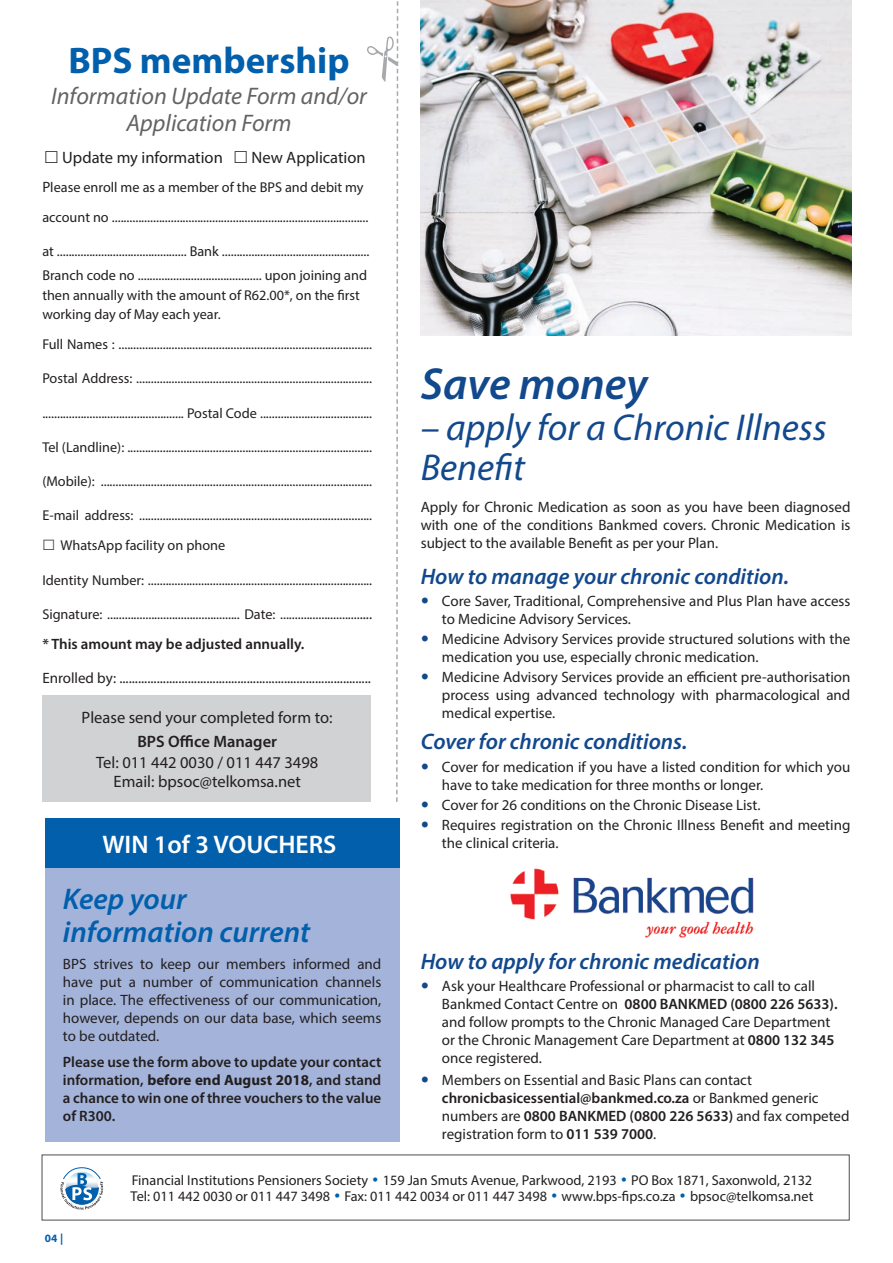
<style>
.page{position:relative;width:893px;height:1263px;background:#fff}
.page>*{position:absolute;margin:0;border:0;box-sizing:border-box;transform-origin:0 0}
.t1{font:italic 600 45px "Myriad Pro";color:#12488c}
.t2{font:italic 37.5px/40.5px "Myriad Pro";color:#12488c}
.t3{font:700 37.2px "Myriad Pro";color:#015fac}
.t4{font:italic 600 30px/33px "Myriad Pro";color:#015fac}
.t5{font:600 25.5px "Myriad Pro";color:#fff}
.t6{font:italic 24px/27px "Myriad Pro";color:#636366;text-align:center}
.t7{font:italic 600 22.5px "Myriad Pro";color:#12488c}
.t8{font:16.5px/18.6px "Myriad Pro";color:#231f20;text-align:center}
.t9{font:600 16.5px "Myriad Pro";color:#231f20}
.t10{font:15px/18px "Myriad Pro";color:#231f20}
.t11{font:600 15px/18px "Myriad Pro";color:#231f20;text-align:justify}
.t12{font:14.25px/30px "Myriad Pro";color:#231f20}
.t13{font:700 11.25px "Myriad Pro";color:#015fac}
.s1{font-size:15px}
.s2{font-weight:700}
.s3{font-weight:600}
.s4{font-family:"Gothic 720 BT Roman B";color:#015fac}
</style>
<div class="page">
<div style="left:43px;top:695px;width:328px;height:107px;background:#d1d2d4"></div>
<svg style="left:367px;top:1px;width:32px;height:801px"></svg>
<div style="left:45px;top:867px;width:354px;height:275px;background:#a3b3da"></div>
<img style="left:421px;top:0;width:430px;height:336px">
<img style="left:510px;top:868px;width:244px;height:70px">
<svg style="left:60px;top:1167px;width:43px;height:43px"></svg>
<div style="left:45px;top:818px;width:354px;height:50px;background:#015fac"></div>
<h3 class="t3" style="left:68px;top:36px;width:283px">BPS membership</h3>
<h3 class="t6" style="left:51px;top:82px;width:317px">Information Update Form and/or<br>Application Form</h3>
<p class="t8" style="left:62px;top:148px;width:162px">Update my information</p>
<p class="t8" style="left:252px;top:148px;width:116px">New Application</p>
<p class="t12" style="left:42px;top:172px;width:328px"><span class="s1">P</span>lease enroll me as a member of the BPS and debit my account no .......................................................................................</p>
<p class="t12" style="left:42px;top:239px;width:329px;line-height:23.7px">at ............................................ Bank ..................................................<br>Branch code no .......................................... upon joining and</p>
<p class="t12" style="left:42px;top:285px;width:319px;line-height:19.5px">then annually with the amount of R62.00*, on the first working day of May each year.</p>
<p class="t12" style="left:42px;top:329px;width:331px">Full Names : ......................................................................................</p>
<p class="t12" style="left:42px;top:363px;width:331px">Postal Address: ................................................................................</p>
<p class="t12" style="left:42px;top:397px;width:331px">................................................ Postal Code ......................................</p>
<p class="t12" style="left:42px;top:432px;width:331px">Tel (Landline): ...................................................................................</p>
<p class="t12" style="left:42px;top:466px;width:331px">(Mobile): ............................................................................................</p>
<p class="t12" style="left:61px;top:500px;width:313px;text-indent:-18px">E-mail address: ...............................................................................<br>WhatsApp facility on phone</p>
<p class="t12" style="left:42px;top:564px;width:331px">Identity Number: ............................................................................</p>
<p class="t12" style="left:42px;top:599px;width:331px">Signature: ............................................. Date: ...........................<span class="s1">....</span></p>
<p class="t11" style="left:42px;top:634px;width:264px">* This amount may be adjusted annually.</p>
<p class="t10" style="left:42px;top:669px;width:330px">Enrolled by: .................................................................................</p>
<p class="t8" style="left:82px;top:708px;width:252px">Please send your completed form to:</p>
<p class="t9" style="left:137px;top:731px;width:141px">BPS Office Manager</p>
<p class="t8" style="left:96px;top:753px;width:224px">Tel: 011 442 0030 / 011 447 3498<br>Email: bpsoc@telkomsa.net</p>
<h3 class="t5" style="left:102px;top:828px;width:236px">WIN 1of 3 VOUCHERS</h3>
<h3 class="t4" style="left:63px;top:882px;width:249px">Keep your information current</h3>
<p class="t10" style="left:63px;top:954px;width:320px;text-align:justify">BPS strives to keep our members informed and have put a number of communication channels in place. The effectiveness of our communication, however, depends on our data base, which seems to be outdated.</p>
<p class="t11" style="left:63px;top:1053px;width:320px">Please use the form above to update your contact information, <span class="s2">before end August 2018</span>, and stand a chance to win one of three vouchers to the value of R300.</p>
<h1 class="t1" style="left:421px;top:356px;width:228px">Save money</h1>
<h2 class="t2" style="left:421px;top:406px;width:408px">– apply for a Chronic Illness<br>Benefit</h2>
<p class="t10" style="left:421px;top:498px;width:431px;text-align:justify">Apply for Chronic Medication as soon as you have been diagnosed with one of the conditions Bankmed covers. Chronic Medication is subject to the available Benefit as per your Plan.</p>
<h3 class="t7" style="left:421px;top:562px;width:370px">How to manage your chronic condition.</h3>
<p class="t10" style="left:442px;top:591px;width:410px">Core Saver, Traditional, Comprehensive and Plus Plan have access to Medicine Advisory Services.</p>
<p class="t10" style="left:442px;top:630px;width:410px">Medicine Advisory Services provide structured solutions with the medication you use, especially chronic medication.</p>
<p class="t10" style="left:442px;top:668px;width:410px;text-align:justify">Medicine Advisory Services provide an efficient pre-authorisation process using advanced technology with pharmacological and medical expertise.</p>
<h3 class="t7" style="left:421px;top:727px;width:268px">Cover for chronic conditions.</h3>
<p class="t10" style="left:442px;top:757px;width:410px">Cover for medication if you have a listed condition for which you have to take medication for three months or longer.</p>
<p class="t10" style="left:442px;top:794px;width:410px;line-height:20.1px">Cover for 26 conditions on the Chronic Disease List.<br>Requires registration on the Chronic Illness Benefit and meeting</p>
<p class="t10" style="left:442px;top:833px;width:118px">the clinical criteria.</p>
<h3 class="t7" style="left:421px;top:947px;width:341px">How to apply for chronic medication</h3>
<p class="t10" style="left:442px;top:977px;width:397px">Ask your Healthcare Professional or pharmacist to call to call Bankmed Contact Centre on <span class="s3">0800 BANKMED (0800 226 5633). </span>and follow prompts to the Chronic Managed Care Department or the Chronic Management Care Department at <span class="s3">0800 132 345 </span>once registered.</p>
<p class="t10" style="left:442px;top:1071px;width:409px">Members on Essential and Basic Plans can contact <span class="s3">chronicbasicessential@bankmed.co.za</span> or Bankmed generic numbers are <span class="s3">0800 BANKMED (0800 226 5633)</span> and fax competed registration form to <span class="s3">011 539 7000</span>.</p>
<p class="t13" style="left:45px;top:1230px;width:20px">04 |</p>
<p class="t12" style="left:131px;top:1171px;width:684px;line-height:16.5px">Financial Institutions Pensioners Society <span class="s4">•</span> 159 Jan Smuts Avenue, Parkwood, 2193 <span class="s4">•</span> PO Box 1871, Saxonwold, 2132<br>Tel: 011 442 0030 or 011 447 3498 <span class="s4">•</span> Fax: 011 442 0034 or 011 447 3498 <span class="s4">•</span> www.bps-fips.co.za <span class="s4">•</span> bpsoc@telkomsa.net</p>
</div>
